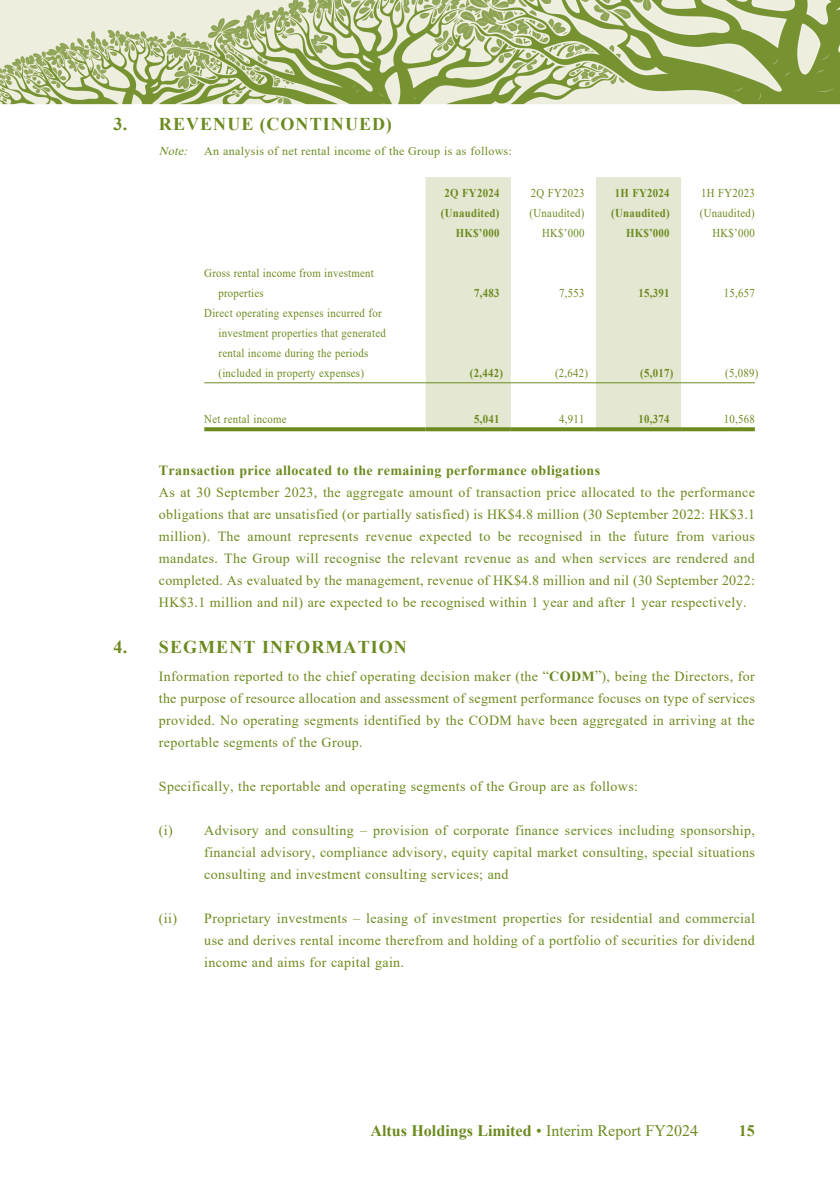
<style>
.page{position:relative;width:840px;height:1191px;background:#fff}
.page>*{position:absolute;margin:0;border:0;box-sizing:border-box;transform-origin:0 0}
.t1{font:700 18px "Times New Roman";letter-spacing:.06em;color:#6c8a1f}
.t2{font:700 16px "Times New Roman";color:#6c8a1f}
.t3{font:14px/22px "Times New Roman";letter-spacing:.025em;color:#6c8a1f;text-align:justify}
.t4{font:700 14px "Times New Roman";letter-spacing:.025em;color:#6c8a1f}
.t5{font:12px/20px "Times New Roman";letter-spacing:.025em;color:#6c8a1f;scale:.9 1}
.t6{font:700 12px "Times New Roman";letter-spacing:.025em;color:#6c8a1f;scale:.9 1}
.t7{font:12px "Times New Roman";letter-spacing:.025em;color:#6c8a1f}
.s1{font-style:italic}
.s2{font-weight:700}
.s3{font-weight:400}
</style>
<div class="page">
<img style="left:0;top:0;width:839px;height:432px">
<svg style="left:425px;top:177px;width:255px;height:250px;fill:#e4e7d1"></svg>
<hr style="left:204px;top:382px;width:221px;height:1px;background:#6c8a1f">
<hr style="left:425px;top:382px;width:85px;height:1px;background:#6c8a1f">
<hr style="left:510px;top:382px;width:85px;height:1px;background:#6c8a1f">
<hr style="left:595px;top:382px;width:85px;height:1px;background:#6c8a1f">
<hr style="left:680px;top:382px;width:74px;height:1px;background:#6c8a1f">
<svg style="left:204px;top:427px;width:221px;height:4px"></svg>
<svg style="left:425px;top:427px;width:85px;height:4px"></svg>
<svg style="left:510px;top:427px;width:85px;height:4px"></svg>
<svg style="left:595px;top:427px;width:85px;height:4px"></svg>
<svg style="left:680px;top:427px;width:74px;height:4px"></svg>
<p class="t1" style="left:113px;top:110px;width:280px">3. REVENUE (CONTINUED)</p>
<p class="t7" style="left:159px;top:143px;width:354px"><span class="s1">Note:</span> An analysis of net rental income of the Group is as follows:</p>
<p class="t6" style="left:444px;top:184px;width:63px">2Q FY2024</p>
<p class="t5" style="left:530px;top:183px;width:61px">2Q FY2023</p>
<p class="t6" style="left:614px;top:184px;width:63px">1H FY2024</p>
<p class="t5" style="left:700px;top:183px;width:61px">1H FY2023</p>
<p class="t6" style="left:440px;top:204px;width:67px">(Unaudited)</p>
<p class="t5" style="left:529px;top:203px;width:62px">(Unaudited)</p>
<p class="t6" style="left:610px;top:204px;width:67px">(Unaudited)</p>
<p class="t5" style="left:699px;top:203px;width:62px">(Unaudited)</p>
<p class="t6" style="left:455px;top:224px;width:50px">HK$’000</p>
<p class="t5" style="left:542px;top:223px;width:49px">HK$’000</p>
<p class="t6" style="left:625px;top:224px;width:50px">HK$’000</p>
<p class="t5" style="left:712px;top:223px;width:49px">HK$’000</p>
<p class="t5" style="left:218px;top:263px;width:174px;text-indent:-14px">Gross rental income from investment properties</p>
<p class="t6" style="left:474px;top:284px;width:30px">7,483</p>
<p class="t5" style="left:559px;top:283px;width:30px">7,553</p>
<p class="t6" style="left:638px;top:284px;width:36px">15,391</p>
<p class="t5" style="left:723px;top:283px;width:36px">15,657</p>
<p class="t5" style="left:218px;top:303px;width:187px;text-indent:-14px">Direct operating expenses incurred for investment properties that generated rental income during the periods (included in property expenses)</p>
<p class="t6" style="left:469px;top:364px;width:38px">(2,442)</p>
<p class="t5" style="left:554px;top:363px;width:38px">(2,642)</p>
<p class="t6" style="left:639px;top:364px;width:38px">(5,017)</p>
<p class="t5" style="left:724px;top:363px;width:38px">(5,089)</p>
<p class="t5" style="left:204px;top:409px;width:93px">Net rental income</p>
<p class="t6" style="left:474px;top:410px;width:30px">5,041</p>
<p class="t5" style="left:559px;top:409px;width:30px">4,911</p>
<p class="t6" style="left:638px;top:410px;width:36px">10,374</p>
<p class="t5" style="left:723px;top:409px;width:36px">10,568</p>
<p class="t4" style="left:159px;top:460px;width:442px">Transaction price allocated to the remaining performance obligations</p>
<p class="t3" style="left:159px;top:481px;width:597px">As at 30 September 2023, the aggregate amount of transaction price allocated to the performance obligations that are unsatisfied (or partially satisfied) is HK$4.8 million (30 September 2022: HK$3.1 million). The amount represents revenue expected to be recognised in the future from various mandates. The Group will recognise the relevant revenue as and when services are rendered and completed. As evaluated by the management, revenue of HK$4.8 million and nil (30 September 2022:<br>HK$3.1 million and nil) are expected to be recognised within 1 year and after 1 year respectively.</p>
<p class="t1" style="left:113px;top:634px;width:295px">4. SEGMENT INFORMATION</p>
<p class="t3" style="left:159px;top:665px;width:597px">Information reported to the chief operating decision maker (the “<span class="s2">CODM</span>”), being the Directors, for the purpose of resource allocation and assessment of segment performance focuses on type of services provided. No operating segments identified by the CODM have been aggregated in arriving at the reportable segments of the Group.</p>
<p class="t3" style="left:159px;top:775px;width:480px">Specifically, the reportable and operating segments of the Group are as follows:</p>
<p class="t3" style="left:204px;top:819px;width:552px;text-indent:-45px">(i) Advisory and consulting – provision of corporate finance services including sponsorship, financial advisory, compliance advisory, equity capital market consulting, special situations consulting and investment consulting services; and</p>
<p class="t3" style="left:159px;top:907px;width:20px">(ii)</p>
<p class="t3" style="left:204px;top:907px;width:552px">Proprietary investments – leasing of investment properties for residential and commercial use and derives rental income therefrom and holding of a portfolio of securities for dividend income and aims for capital gain.</p>
<p class="t2" style="left:370px;top:1119px;width:329px">Altus Holdings Limited <span class="s3">• Interim Report FY2024</span></p>
<p class="t2" style="left:738px;top:1119px;width:17px">15</p>
</div>
